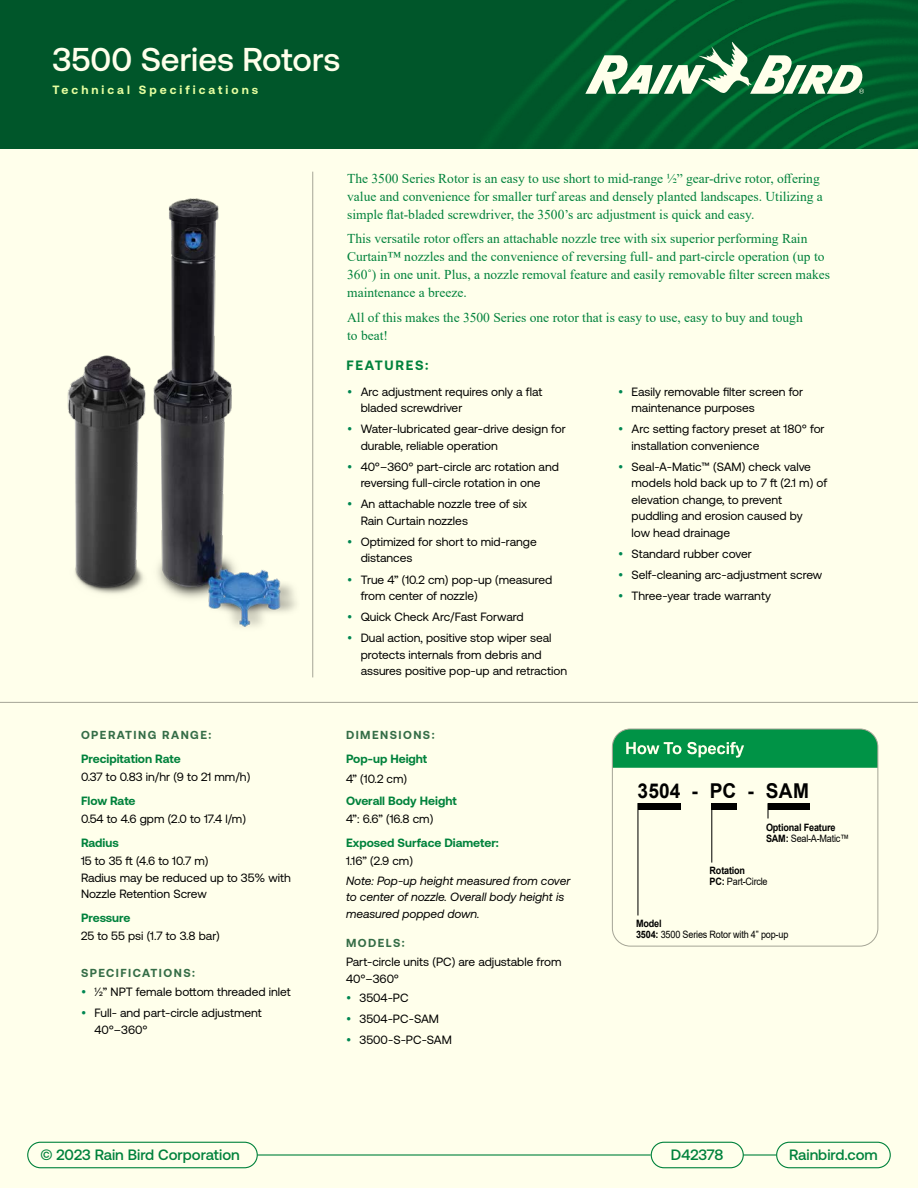
<style>
.page{position:relative;width:918px;height:1188px;background:#ffffeb}
.page>*{position:absolute;margin:0;border:0;box-sizing:border-box;transform-origin:0 0}
.t1{font:500 33px "Aeonik";color:#ffffeb}
.t2{font:700 20.4px "Arial";letter-spacing:.005em;color:#000;scale:.93 1}
.t3{font:500 15px "Aeonik";color:#00823c}
.t4{font:13.5px/18px "Times New Roman";color:#00823c}
.t5{font:700 13.5px "Aeonik";letter-spacing:.125em;color:#00823c}
.t6{font:12px/16.5px "Aeonik";color:#000}
.t7{font:700 12px "Aeonik";color:#00823c}
.t8{font:italic 12px/16.5px "Aeonik";color:#000}
.t9{font:700 12px "Aeonik";letter-spacing:.25em;color:#e6ffa0}
.t10{font:700 11.7px "Aeonik";letter-spacing:.125em;color:#356d47}
.t11{font:700 10.2px/10.9px "Arial";letter-spacing:-.02em;color:#000;scale:.9 1}
.t12{font:10.2px/10.9px "Arial";letter-spacing:-.02em;color:#000;scale:.9 1}
.s1{font-weight:400}
.s2{font-weight:700}
</style>
<div class="page">
<hr style="left:0;top:702px;width:918px;height:1px;background:#a5a596">
<div style="left:27px;top:1142px;width:231px;height:26px;border:1px solid #00823c;border-radius:13px"></div>
<div style="left:776px;top:1142px;width:115px;height:26px;border:1px solid #00823c;border-radius:13px"></div>
<hr style="left:257px;top:1154px;width:394px;height:2px;background:#00823c">
<hr style="left:743px;top:1154px;width:33px;height:2px;background:#00823c">
<div style="left:651px;top:1142px;width:93px;height:26px;border:1px solid #00823c;border-radius:13px"></div>
<div style="left:0;top:0;width:918px;height:148px;background:#00562a"></div>
<hr style="left:312px;top:172px;width:1px;height:505px;background:#a5a596">
<img style="left:489px;top:0;width:429px;height:148px">
<svg style="left:585px;top:42px;width:279px;height:53px"></svg>
<hr style="left:637px;top:803px;width:1px;height:113px;background:#000">
<div style="left:638px;top:803px;width:43px;height:7px;background:#000"></div>
<div style="left:768px;top:803px;width:41px;height:7px;background:#000"></div>
<div style="left:712px;top:803px;width:25px;height:7px;background:#000"></div>
<hr style="left:711px;top:803px;width:1px;height:60px;background:#000">
<svg style="left:767px;top:803px;width:2px;height:15px"></svg>
<svg style="left:612px;top:729px;width:266px;height:39px;background:#149b53"></svg>
<div style="left:612px;top:729px;width:266px;height:217px;border:1px solid #a5a596;border-radius:18px"></div>
<img style="left:67px;top:198px;width:230px;height:429px">
<h1 class="t1" style="left:52px;top:41px;width:289px">3500 Series Rotors</h1>
<p class="t9" style="left:52px;top:83px;width:207px">Technical Specifications</p>
<p class="t4" style="left:347px;top:169px;width:477px">The 3500 Series Rotor is an easy to use short to mid-range 1⁄2” gear-drive rotor, offering value and convenience for smaller turf areas and densely planted landscapes. Utilizing a simple flat-bladed screwdriver, the 3500’s arc adjustment is quick and easy.</p>
<p class="t4" style="left:347px;top:229px;width:484px">This versatile rotor offers an attachable nozzle tree with six superior performing Rain Curtain™ nozzles and the convenience of reversing full- and part-circle operation (up to 360˚) in one unit. Plus, a nozzle removal feature and easily removable filter screen makes maintenance a breeze.</p>
<p class="t4" style="left:347px;top:308px;width:457px">All of this makes the 3500 Series one rotor that is easy to use, easy to buy and tough to beat!</p>
<p class="t5" style="left:347px;top:358px;width:84px">FEATURES:</p>
<p class="t6" style="left:361px;top:383px;width:183px">Arc adjustment requires only a flat bladed screwdriver</p>
<p class="t6" style="left:361px;top:421px;width:207px">Water-lubricated gear-drive design for durable, reliable operation</p>
<p class="t6" style="left:361px;top:458px;width:200px">40°–360° part-circle arc rotation and reversing full-circle rotation in one</p>
<p class="t6" style="left:361px;top:496px;width:168px">An attachable nozzle tree of six<br>Rain Curtain nozzles</p>
<p class="t6" style="left:361px;top:534px;width:178px">Optimized for short to mid-range distances</p>
<p class="t6" style="left:361px;top:571px;width:193px">True 4” (10.2 cm) pop-up (measured from center of nozzle)</p>
<p class="t6" style="left:361px;top:606px;width:192px;line-height:21.1px">Quick Check Arc/Fast Forward<br>Dual action, positive stop wiper seal</p>
<p class="t6" style="left:361px;top:646px;width:208px">protects internals from debris and assures positive pop-up and retraction</p>
<p class="t6" style="left:632px;top:383px;width:173px">Easily removable filter screen for maintenance purposes</p>
<p class="t6" style="left:632px;top:421px;width:195px">Arc setting factory preset at 180° for installation convenience</p>
<p class="t6" style="left:632px;top:458px;width:197px">Seal-A-Matic™ (SAM) check valve models hold back up to 7 ft (2.1 m) of elevation change, to prevent puddling and erosion caused by<br>low head drainage</p>
<p class="t6" style="left:632px;top:543px;width:192px;line-height:21.1px">Standard rubber cover<br>Self-cleaning arc-adjustment screw<br>Three-year trade warranty</p>
<p class="t10" style="left:81px;top:729px;width:132px">OPERATING RANGE:</p>
<p class="t7" style="left:81px;top:752px;width:101px">Precipitation Rate</p>
<p class="t6" style="left:81px;top:769px;width:171px">0.37 to 0.83 in/hr (9 to 21 mm/h)</p>
<p class="t7" style="left:81px;top:794px;width:56px">Flow Rate</p>
<p class="t6" style="left:81px;top:811px;width:166px">0.54 to 4.6 gpm (2.0 to 17.4 l/m)</p>
<p class="t7" style="left:81px;top:836px;width:39px">Radius</p>
<p class="t6" style="left:81px;top:853px;width:211px">15 to 35 ft (4.6 to 10.7 m)<br>Radius may be reduced up to 35% with<br>Nozzle Retention Screw</p>
<p class="t7" style="left:81px;top:911px;width:51px">Pressure</p>
<p class="t6" style="left:81px;top:928px;width:140px">25 to 55 psi (1.7 to 3.8 bar)</p>
<p class="t10" style="left:81px;top:966px;width:115px">SPECIFICATIONS:</p>
<p class="t6" style="left:94px;top:982px;width:198px;line-height:21px">1⁄2” NPT female bottom threaded inlet<br>Full- and part-circle adjustment</p>
<p class="t6" style="left:94px;top:1021px;width:55px">40°–360°</p>
<p class="t10" style="left:346px;top:729px;width:90px">DIMENSIONS:</p>
<p class="t7" style="left:346px;top:752px;width:83px">Pop-up Height</p>
<p class="t6" style="left:346px;top:770px;width:63px">4” (10.2 cm)</p>
<p class="t7" style="left:346px;top:794px;width:112px">Overall Body Height</p>
<p class="t6" style="left:346px;top:811px;width:89px">4”: 6.6” (16.8 cm)</p>
<p class="t7" style="left:346px;top:836px;width:154px">Exposed Surface Diameter:</p>
<p class="t6" style="left:346px;top:853px;width:68px">1.16” (2.9 cm)</p>
<p class="t8" style="left:346px;top:872px;width:226px">Note: Pop-up height measured from cover to center of nozzle. Overall body height is measured popped down.</p>
<p class="t10" style="left:346px;top:936px;width:60px">MODELS:</p>
<p class="t6" style="left:346px;top:954px;width:217px">Part-circle units (PC) are adjustable from<br>40°–360°</p>
<p class="t6" style="left:360px;top:988px;width:94px;line-height:21px">3504-PC<br>3504-PC-SAM<br>3500-S-PC-SAM</p>
<h2 class="t2" style="left:638px;top:776px;width:186px">3504 - PC - SAM</h2>
<p class="t11" style="left:766px;top:822px;width:94px">Optional Feature<br>SAM: <span class="s1">Seal-A-Matic™</span></p>
<p class="t11" style="left:710px;top:865px;width:66px">Rotation<br>PC: <span class="s1">Part-Circle</span></p>
<p class="t12" style="left:636px;top:918px;width:171px"><span class="s2">Model<br>3504:</span> 3500 Series Rotor with 4” pop-up</p>
<p class="t3" style="left:40px;top:1146px;width:201px">© 2023 Rain Bird Corporation</p>
<p class="t3" style="left:671px;top:1146px;width:54px">D42378</p>
<p class="t3" style="left:789px;top:1146px;width:90px">Rainbird.com</p>
</div>
